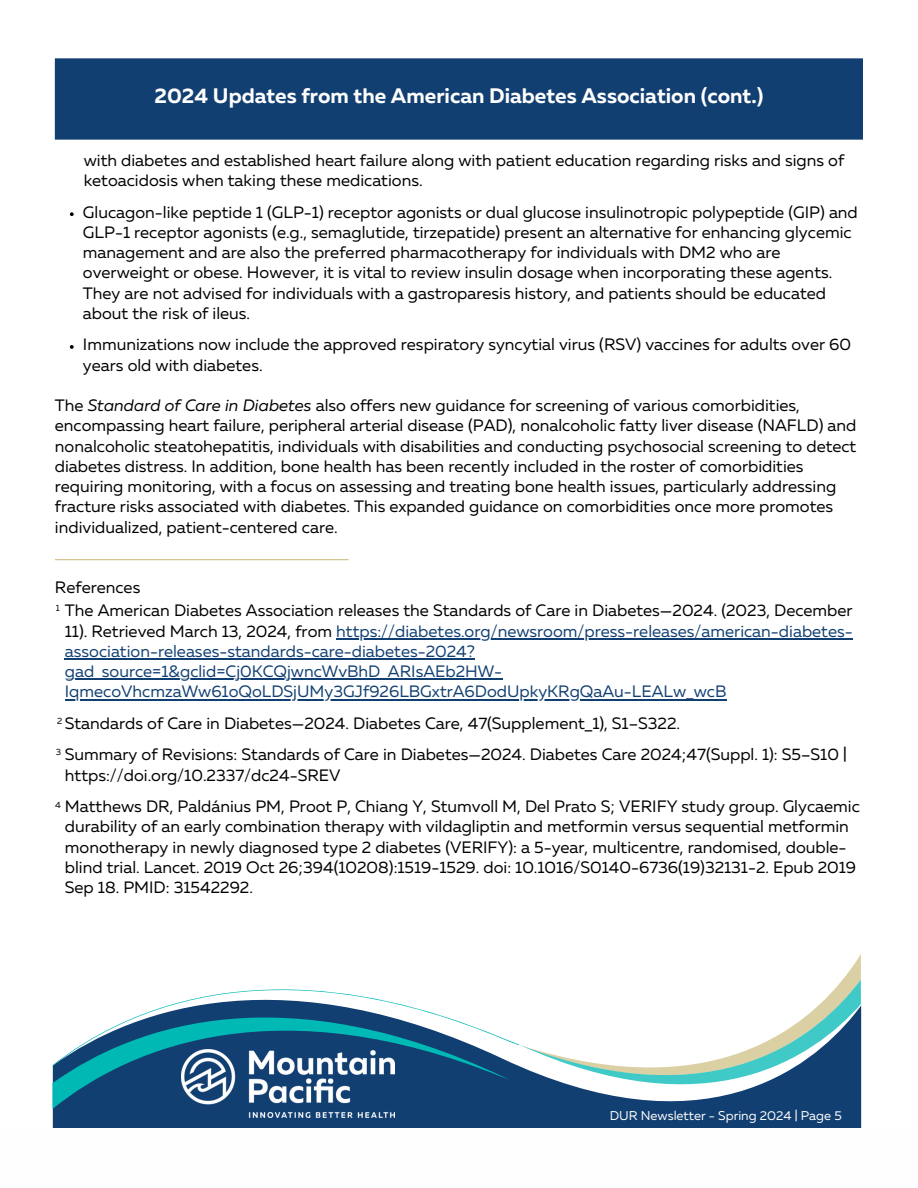
<style>
.page{position:relative;width:918px;height:1188px;background:#fff}
.page>*{position:absolute;margin:0;border:0;box-sizing:border-box;transform-origin:0 0}
.t1{font:700 21px "Muller";color:#fefefe}
.t2{font:16.5px/20.2px "Muller";color:#000}
.t3{font:16.5px/20.2px "Muller";color:#113f71}
.t4{font:12.75px "Muller";color:#fefefe}
.t5{font:9px "Muller";color:#000}
.s1{font-style:italic}
.s2{color:#000}
</style>
<div class="page">
<svg style="left:53px;top:1085px;width:808px;height:43px;background:#27517e"></svg>
<div style="left:53px;top:1085px;width:457px;height:24px;background:#113f71"></div>
<svg style="left:53px;top:954px;width:808px;height:131px"></svg>
<img style="left:181px;top:1050px;width:214px;height:67px">
<div style="left:55px;top:58px;width:808px;height:82px;background:#113f71"></div>
<svg style="left:70px;top:212px;width:4px;height:4px"></svg>
<svg style="left:70px;top:345px;width:4px;height:4px"></svg>
<hr style="left:336px;top:638px;width:517px;height:2px;background:#113f71">
<hr style="left:65px;top:658px;width:410px;height:2px;background:#113f71">
<hr style="left:65px;top:679px;width:437px;height:1px;background:#113f71">
<hr style="left:65px;top:699px;width:662px;height:1px;background:#113f71">
<hr style="left:55px;top:559px;width:294px;height:1px;background:#d0bf86">
<h2 class="t1" style="left:155px;top:87px;width:610px">2024 Updates from the American Diabetes Association (cont.)</h2>
<p class="t2" style="left:84px;top:151px;width:762px">with diabetes and established heart failure along with patient education regarding risks and signs of ketoacidosis when taking these medications.</p>
<p class="t2" style="left:83px;top:203px;width:776px">Glucagon-like peptide 1 (GLP-1) receptor agonists or dual glucose insulinotropic polypeptide (GIP) and GLP-1 receptor agonists (e.g., semaglutide, tirzepatide) present an alternative for enhancing glycemic management and are also the preferred pharmacotherapy for individuals with DM2 who are overweight or obese. However, it is vital to review insulin dosage when incorporating these agents.<br>They are not advised for individuals with a gastroparesis history, and patients should be educated about the risk of ileus.</p>
<p class="t2" style="left:83px;top:336px;width:770px">Immunizations now include the approved respiratory syncytial virus (RSV) vaccines for adults over 60 years old with diabetes.</p>
<p class="t2" style="left:55px;top:397px;width:803px">The <span class="s1">Standard of Care in Diabetes</span> also offers new guidance for screening of various comorbidities, encompassing heart failure, peripheral arterial disease (PAD), nonalcoholic fatty liver disease (NAFLD) and nonalcoholic steatohepatitis, individuals with disabilities and conducting psychosocial screening to detect diabetes distress. In addition, bone health has been recently included in the roster of comorbidities requiring monitoring, with a focus on assessing and treating bone health issues, particularly addressing fracture risks associated with diabetes. This expanded guidance on comorbidities once more promotes individualized, patient-centered care.</p>
<p class="t2" style="left:55px;top:579px;width:87px">References</p>
<p class="t3" style="left:65px;top:602px;width:789px"><span class="s2">The American Diabetes Association releases the Standards of Care in Diabetes—2024. (2023, December 11). Retrieved March 13, 2024, from</span> https://diabetes.org/newsroom/press-releases/american-diabetes&shy;association-releases-standards-care-diabetes-2024? gad_source=1&amp;gclid=Cj0KCQjwncWvBhD_ARIsAEb2HW-IqmecoVhcmzaWw61oQoLDSjUMy3GJf926LBGxtrA6DodUpkyKRgQaAu-LEALw_wcB</p>
<p class="t2" style="left:65px;top:714px;width:617px">Standards of Care in Diabetes—2024. Diabetes Care, 47(Supplement_1), S1–S322.</p>
<p class="t2" style="left:65px;top:746px;width:783px">Summary of Revisions: Standards of Care in Diabetes—2024. Diabetes Care 2024;47(Suppl. 1): S5–S10 | https://doi.org/10.2337/dc24-SREV</p>
<p class="t2" style="left:65px;top:798px;width:796px">Matthews DR, Paldánius PM, Proot P, Chiang Y, Stumvoll M, Del Prato S; VERIFY study group. Glycaemic durability of an early combination therapy with vildagliptin and metformin versus sequential metformin monotherapy in newly diagnosed type 2 diabetes (VERIFY): a 5-year, multicentre, randomised, double&shy;blind trial. Lancet. 2019 Oct 26;394(10208):1519-1529. doi: 10.1016/S0140-6736(19)32131-2. Epub 2019<br>Sep 18. PMID: 31542292.</p>
<p class="t5" style="left:56px;top:604px;width:5px">1</p>
<p class="t5" style="left:57px;top:717px;width:7px">2</p>
<p class="t5" style="left:56px;top:748px;width:7px">3</p>
<p class="t5" style="left:55px;top:801px;width:7px">4</p>
<p class="t4" style="left:610px;top:1110px;width:233px">DUR Newsletter - Spring 2024 | Page 5</p>
</div>
